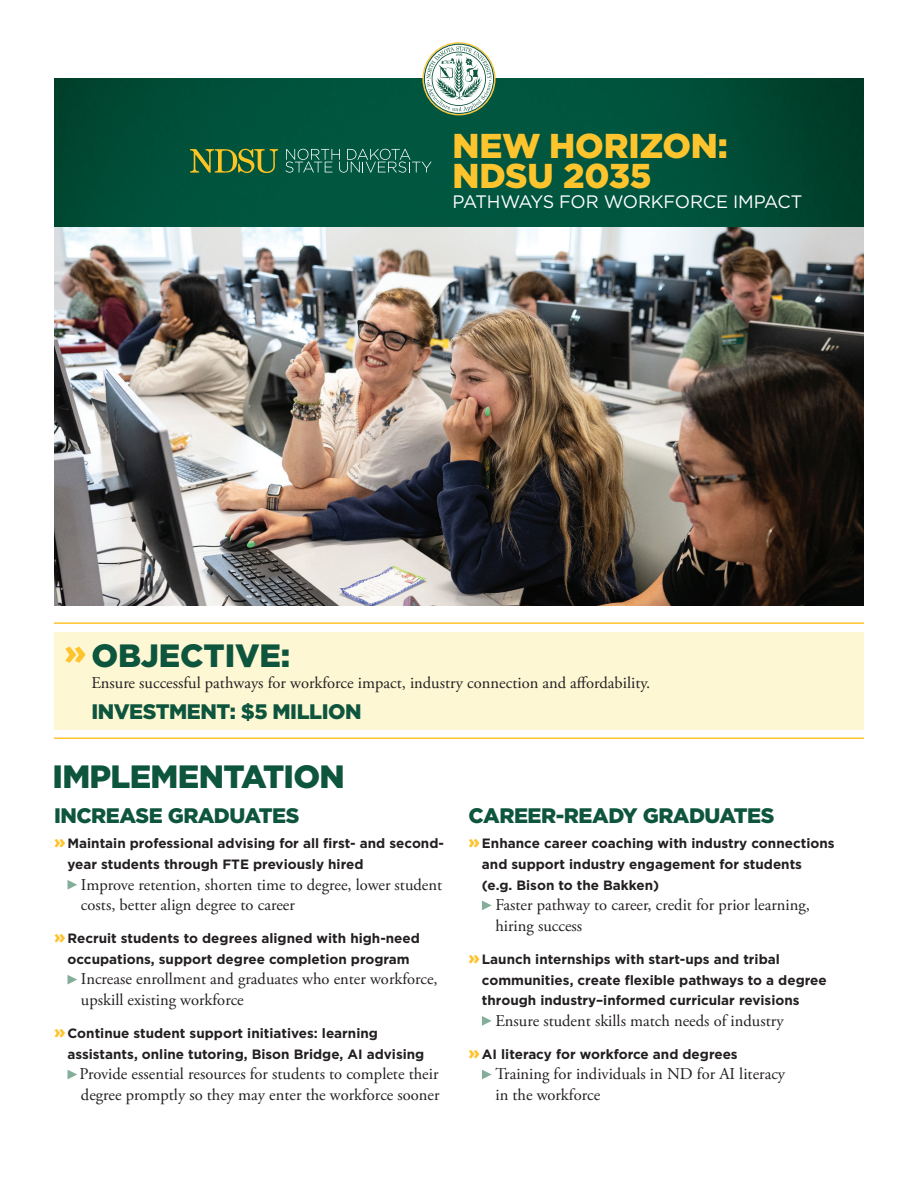
<style>
.page{position:relative;width:918px;height:1188px;background:#fff}
.page>*{position:absolute;margin:0;border:0;box-sizing:border-box;transform-origin:0 0}
.t1{font:900 34.5px/30px "Gotham";letter-spacing:-.005em;color:#fec42e}
.t2{font:900 32.25px "Gotham";letter-spacing:-.02em;color:#0e553e}
.t3{font:900 21px "Gotham";letter-spacing:-.02em;color:#0e553e}
.t4{font:18px "Gotham";letter-spacing:-.01em;color:#fff}
.t5{font:16.5px/20.7px "Adobe Garamond Pro";color:#231f20}
.t6{font:700 13.5px/20.7px "Gotham";color:#231f20}
.s1{font-size:34.5px;color:#fec42e}
.s2{font-weight:900;font-size:18px;color:#fec42e}
</style>
<div class="page">
<div style="left:54px;top:632px;width:810px;height:98px;background:#fef7d4"></div>
<hr style="left:54px;top:622px;width:810px;height:2px;background:#fec42e">
<img style="left:54px;top:79px;width:810px;height:527px">
<svg style="left:424px;top:44px;width:70px;height:70px"></svg>
<svg style="left:190px;top:148px;width:88px;height:26px;background:#4d7534"></svg>
<svg style="left:285px;top:149px;width:147px;height:24px;background:#256e5a"></svg>
<svg style="left:68px;top:880px;width:9px;height:10px"></svg>
<svg style="left:68px;top:975px;width:9px;height:9px"></svg>
<svg style="left:68px;top:1070px;width:9px;height:9px"></svg>
<svg style="left:482px;top:901px;width:10px;height:9px"></svg>
<svg style="left:482px;top:1016px;width:10px;height:10px"></svg>
<svg style="left:482px;top:1070px;width:10px;height:9px"></svg>
<hr style="left:54px;top:738px;width:810px;height:1px;background:#fec42e">
<h1 class="t1" style="left:453px;top:130px;width:277px">NEW HORIZON:<br>NDSU 2035</h1>
<h3 class="t4" style="left:453px;top:191px;width:351px">PATHWAYS FOR WORKFORCE IMPACT</h3>
<h2 class="t2" style="left:64px;top:633px;width:227px"><span class="s1">»</span> OBJECTIVE:</h2>
<p class="t5" style="left:91px;top:673px;width:560px">Ensure successful pathways for workforce impact, industry connection and affordability.</p>
<h3 class="t3" style="left:91px;top:697px;width:272px">INVESTMENT: $5 MILLION</h3>
<h2 class="t2" style="left:52px;top:754px;width:294px">IMPLEMENTATION</h2>
<h3 class="t3" style="left:54px;top:801px;width:247px">INCREASE GRADUATES</h3>
<p class="t6" style="left:68px;top:833px;width:378px;text-indent:-14px"><span class="s2">»</span> Maintain professional advising for all first- and second&shy;year students through FTE previously hired</p>
<p class="t5" style="left:81px;top:875px;width:363px">Improve retention, shorten time to degree, lower student costs, better align degree to career</p>
<p class="t6" style="left:54px;top:928px;width:367px;text-align:center"><span class="s2">»</span> Recruit students to degrees aligned with high-need occupations, support degree completion program</p>
<p class="t5" style="left:81px;top:970px;width:358px">Increase enrollment and graduates who enter workforce, upskill existing workforce</p>
<p class="t6" style="left:68px;top:1023px;width:358px;text-indent:-14px"><span class="s2">»</span> Continue student support initiatives: learning assistants, online tutoring, Bison Bridge, AI advising</p>
<p class="t5" style="left:79px;top:1064px;width:362px">Provide essential resources for students to complete their degree promptly so they may enter the workforce sooner</p>
<h3 class="t3" style="left:468px;top:801px;width:308px">CAREER-READY GRADUATES</h3>
<p class="t6" style="left:482px;top:833px;width:354px;text-indent:-14px"><span class="s2">»</span> Enhance career coaching with industry connections and support industry engagement for students (e.g. Bison to the Bakken)</p>
<p class="t5" style="left:495px;top:895px;width:316px">Faster pathway to career, credit for prior learning, hiring success</p>
<p class="t6" style="left:482px;top:949px;width:346px;text-indent:-14px"><span class="s2">»</span> Launch internships with start-ups and tribal communities, create flexible pathways to a degree through industry–informed curricular revisions</p>
<p class="t5" style="left:495px;top:1011px;width:290px">Ensure student skills match needs of industry</p>
<p class="t6" style="left:468px;top:1044px;width:271px"><span class="s2">»</span> AI literacy for workforce and degrees</p>
<p class="t5" style="left:495px;top:1064px;width:291px">Training for individuals in ND for AI literacy in the workforce</p>
</div>
